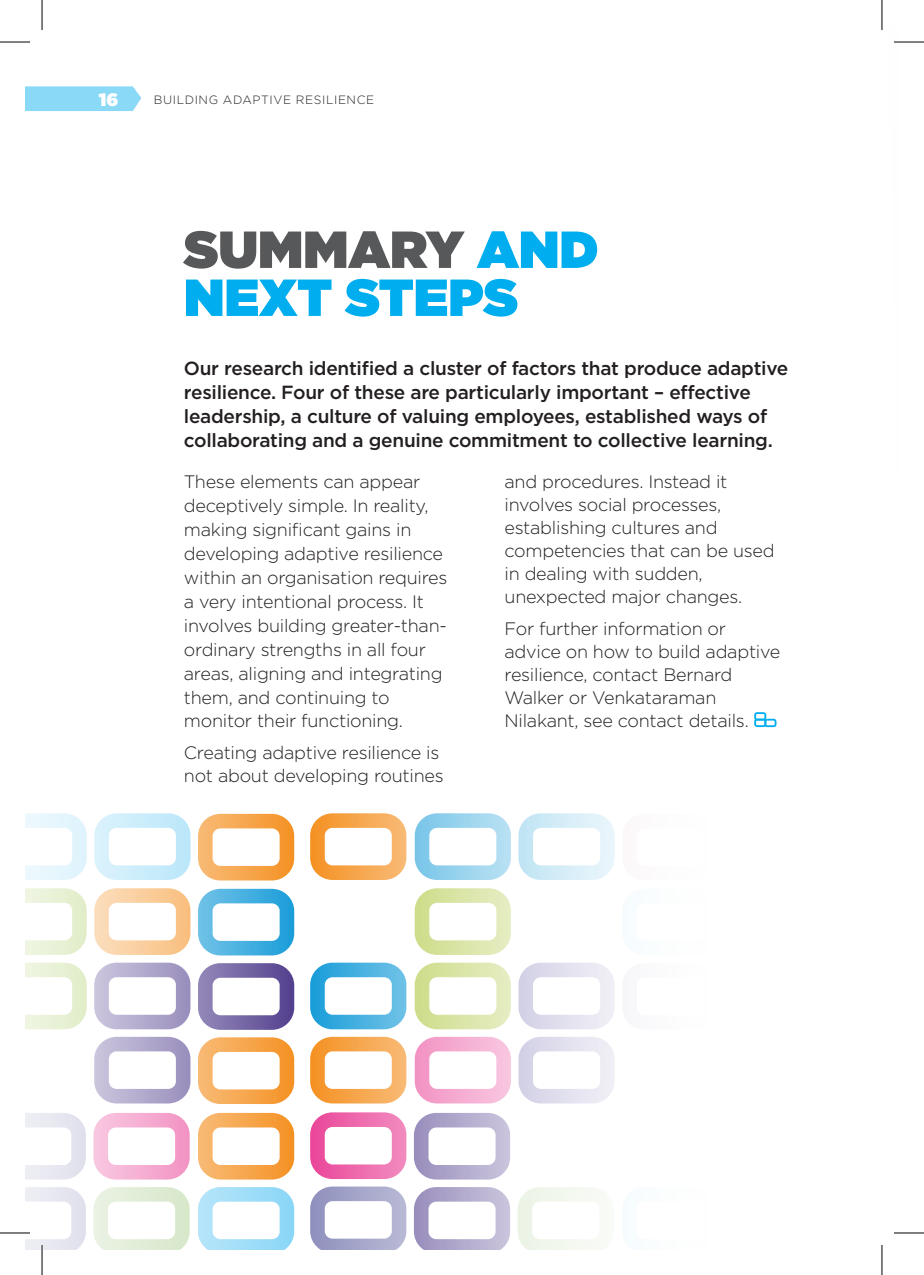
<style>
.page{position:relative;width:924px;height:1275px;background:#fff}
.page>*{position:absolute;margin:0;border:0;box-sizing:border-box;transform-origin:0 0}
.t1{font:900 52px/48px "Gotham";color:#00aeef}
.t2{font:500 19px/24px "Gotham";letter-spacing:-.015em;color:#231f20}
.t3{font:300 18px/24px "Gotham";letter-spacing:-.015em;color:#231f20}
.t4{font:900 18px "Gotham";color:#fff}
.t5{font:300 12px "Gotham";letter-spacing:.05em;color:#231f20}
.s1{color:#57585a}
</style>
<div class="page">
<svg style="left:94px;top:813px;width:96px;height:67px"></svg>
<svg style="left:94px;top:888px;width:96px;height:67px"></svg>
<svg style="left:94px;top:962px;width:96px;height:67px"></svg>
<svg style="left:25px;top:1187px;width:61px;height:63px"></svg>
<svg style="left:94px;top:1036px;width:96px;height:67px"></svg>
<svg style="left:25px;top:1113px;width:61px;height:66px"></svg>
<svg style="left:25px;top:813px;width:62px;height:67px"></svg>
<svg style="left:25px;top:888px;width:62px;height:67px"></svg>
<svg style="left:25px;top:962px;width:62px;height:67px"></svg>
<svg style="left:93px;top:1187px;width:96px;height:63px"></svg>
<svg style="left:93px;top:1113px;width:96px;height:66px"></svg>
<svg style="left:198px;top:1187px;width:96px;height:63px"></svg>
<svg style="left:198px;top:1113px;width:96px;height:66px"></svg>
<svg style="left:198px;top:814px;width:96px;height:66px"></svg>
<svg style="left:198px;top:888px;width:96px;height:67px"></svg>
<svg style="left:198px;top:963px;width:96px;height:66px"></svg>
<svg style="left:198px;top:1037px;width:96px;height:67px"></svg>
<svg style="left:518px;top:813px;width:96px;height:67px"></svg>
<svg style="left:414px;top:1187px;width:96px;height:63px"></svg>
<svg style="left:518px;top:962px;width:96px;height:67px"></svg>
<svg style="left:414px;top:1113px;width:96px;height:66px"></svg>
<svg style="left:518px;top:1037px;width:96px;height:66px"></svg>
<svg style="left:414px;top:813px;width:96px;height:67px"></svg>
<svg style="left:414px;top:888px;width:96px;height:67px"></svg>
<svg style="left:518px;top:1187px;width:81px;height:63px"></svg>
<svg style="left:414px;top:962px;width:96px;height:67px"></svg>
<svg style="left:414px;top:1036px;width:96px;height:67px"></svg>
<svg style="left:310px;top:813px;width:96px;height:67px"></svg>
<svg style="left:310px;top:962px;width:96px;height:67px"></svg>
<svg style="left:310px;top:1036px;width:96px;height:67px"></svg>
<svg style="left:310px;top:1186px;width:96px;height:64px"></svg>
<svg style="left:310px;top:1112px;width:96px;height:67px"></svg>
<svg style="left:25px;top:86px;width:116px;height:25px;background:#8fdaf7"></svg>
<svg style="left:754px;top:712px;width:22px;height:15px"></svg>
<hr style="left:0;top:1231px;width:30px;height:3px;background:#fff">
<hr style="left:41px;top:1245px;width:2px;height:30px;background:#fff">
<hr style="left:0;top:42px;width:30px;height:1px;background:#000">
<hr style="left:893px;top:42px;width:30px;height:1px;background:#000">
<hr style="left:0;top:1232px;width:30px;height:1px;background:#000">
<hr style="left:893px;top:1232px;width:30px;height:1px;background:#000">
<hr style="left:42px;top:0;width:1px;height:30px;background:#000">
<hr style="left:42px;top:1245px;width:1px;height:30px;background:#000">
<hr style="left:881px;top:0;width:1px;height:30px;background:#000">
<hr style="left:881px;top:1245px;width:1px;height:30px;background:#000">
<p class="t4" style="left:99px;top:87px;width:21px">16</p>
<p class="t5" style="left:154px;top:92px;width:222px">BUILDING ADAPTIVE RESILIENCE</p>
<h1 class="t1" style="left:184px;top:225px;width:416px"><span class="s1">SUMMARY</span> AND<br>NEXT STEPS</h1>
<p class="t2" style="left:184px;top:356px;width:605px">Our research identified a cluster of factors that produce adaptive resilience. Four of these are particularly important – effective leadership, a culture of valuing employees, established ways of collaborating and a genuine commitment to collective learning.</p>
<p class="t3" style="left:184px;top:469px;width:265px">These elements can appear deceptively simple. In reality, making significant gains in developing adaptive resilience within an organisation requires a very intentional process. It involves building greater-than&shy;ordinary strengths in all four areas, aligning and integrating them, and continuing to monitor their functioning.</p>
<p class="t3" style="left:184px;top:740px;width:261px;line-height:23px">Creating adaptive resilience is not about developing routines</p>
<p class="t3" style="left:504px;top:470px;width:271px;line-height:23px">and procedures. Instead it involves social processes, establishing cultures and competencies that can be used in dealing with sudden, unexpected major changes.</p>
<p class="t3" style="left:504px;top:616px;width:277px;line-height:23px">For further information or advice on how to build adaptive resilience, contact Bernard<br>Walker or Venkataraman<br>Nilakant, see contact details.</p>
</div>
